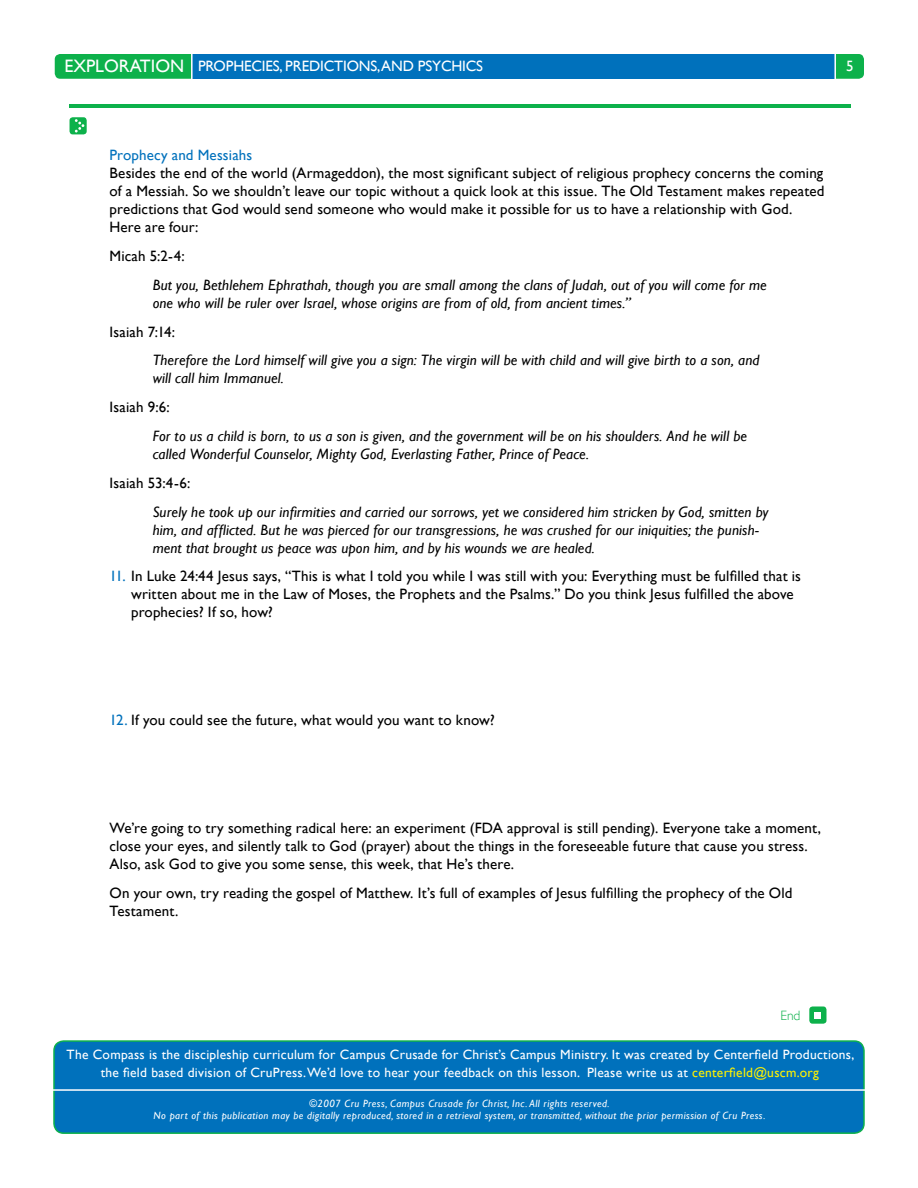
<style>
.page{position:relative;width:918px;height:1188px;background:#fff}
.page>*{position:absolute;margin:0;border:0;box-sizing:border-box;transform-origin:0 0}
.t1{font:18px "Gill Sans";color:#fff}
.t2{font:15px/18px "Gill Sans";letter-spacing:.01em;color:#000}
.t3{font:italic 15px/18px "Gill Sans";letter-spacing:.01em;color:#000}
.t4{font:15px "Gill Sans";color:#fff}
.t5{font:15px "Gill Sans";letter-spacing:.01em;color:#0071bc}
.t6{font:13.5px/18px "Gill Sans";letter-spacing:.02em;color:#fff;text-align:center}
.t7{font:300 13.5px "Gill Sans";color:#0db14b}
.t8{font:italic 10.5px/12.6px "Gill Sans";letter-spacing:.04em;color:#fff;text-align:center}
.s1{font-size:15px}
.s2{color:#0071bc}
.s3{color:#fff200}
</style>
<div class="page">
<div style="left:54px;top:1041px;width:810px;height:92px;background:#0071bc;border-radius:10px"></div>
<div style="left:53px;top:1040px;width:812px;height:94px;border:2px solid #0db14b;border-radius:10px"></div>
<hr style="left:50px;top:1089px;width:818px;height:2px;background:#fff">
<div style="left:55px;top:54px;width:809px;height:25px;background:#0db14b;border-radius:5px"></div>
<div style="left:191px;top:54px;width:644px;height:25px;background:#0071bc"></div>
<hr style="left:834px;top:52px;width:2px;height:29px;background:#fff">
<hr style="left:191px;top:50px;width:2px;height:30px;background:#fff">
<hr style="left:69px;top:105px;width:781px;height:3px;background:#0db14b">
<div style="left:809px;top:1006px;width:18px;height:18px;background:#0db14b;border-radius:3px"></div>
<div style="left:814px;top:1012px;width:7px;height:7px;background:#fff"></div>
<div style="left:70px;top:117px;width:17px;height:17px;background:#0db14b;border-radius:3px"></div>
<svg style="left:75px;top:119px;width:9px;height:14px"></svg>
<p class="t1" style="left:64px;top:56px;width:151px">EXPLORATION <span class="s1">Prophecies</span></p>
<p class="t4" style="left:280px;top:57px;width:23px">, Predictions</p>
<p class="t4" style="left:377px;top:57px;width:16px">,and</p>
<p class="t4" style="left:418px;top:57px;width:17px">Psychics</p>
<p class="t4" style="left:846px;top:58px;width:9px">5</p>
<p class="t5" style="left:110px;top:146px;width:144px">Prophecy and Messiahs</p>
<p class="t2" style="left:110px;top:164px;width:717px">Besides the end of the world (Armageddon), the most significant subject of religious prophecy concerns the coming of a Messiah. So we shouldn’t leave our topic without a quick look at this issue. The Old Testament makes repeated predictions that God would send someone who would make it possible for us to have a relationship with God.<br>Here are four:</p>
<p class="t2" style="left:110px;top:247px;width:77px">Micah 5:2-4:</p>
<p class="t3" style="left:153px;top:276px;width:616px">But you, Bethlehem Ephrathah, though you are small among the clans of Judah, out of you will come for me one who will be ruler over Israel, whose origins are from of old, from ancient times.”</p>
<p class="t2" style="left:110px;top:322px;width:67px">Isaiah 7:14:</p>
<p class="t3" style="left:153px;top:351px;width:608px">Therefore the Lord himself will give you a sign: The virgin will be with child and will give birth to a son, and will call him Immanuel.</p>
<p class="t2" style="left:110px;top:398px;width:62px">Isaiah 9:6:</p>
<p class="t3" style="left:153px;top:427px;width:596px">For to us a child is born, to us a son is given, and the government will be on his shoulders. And he will be called Wonderful Counselor, Mighty God, Everlasting Father, Prince of Peace.</p>
<p class="t2" style="left:110px;top:474px;width:83px">Isaiah 53:4-6:</p>
<p class="t3" style="left:153px;top:503px;width:617px">Surely he took up our infirmities and carried our sorrows, yet we considered him stricken by God, smitten by him, and afflicted. But he was pierced for our transgressions, he was crushed for our iniquities; the punish&shy;ment that brought us peace was upon him, and by his wounds we are healed.</p>
<p class="t2" style="left:131px;top:567px;width:671px;text-indent:-22px"><span class="s2">11.</span> I n Luke 24:44 Jesus says, “This is what I told you while I was still with you: Everything must be fulfilled that is written about me in the Law of Moses, the Prophets and the Psalms.” Do you think Jesus fulfilled the above prophecies? If so, how?</p>
<p class="t2" style="left:110px;top:711px;width:387px"><span class="s2">12.</span> If you could see the future, what would you want to know?</p>
<p class="t2" style="left:110px;top:819px;width:713px">We’re going to try something radical here: an experiment (FDA approval is still pending). Everyone take a moment, close your eyes, and silently talk to God (prayer) about the things in the foreseeable future that cause you stress.<br>Also, ask God to give you some sense, this week, that He’s there.</p>
<p class="t2" style="left:110px;top:884px;width:685px">On your own, try reading the gospel of Matthew. It’s full of examples of Jesus fulfilling the prophecy of the Old<br>Testament.</p>
<p class="t7" style="left:781px;top:1008px;width:21px">End</p>
<p class="t6" style="left:67px;top:1046px;width:789px">The Compass is the discipleship curriculum for Campus Crusade for Christ’s Campus Ministry. It was created by Centerfield Productions, the field based division of CruPress. We’d love to hear your feedback on this lesson. Please write us at <span class="s3">centerfield@uscm.org</span></p>
<p class="t8" style="left:154px;top:1097px;width:613px">©2007 Cru Press, Campus Crusade for Christ, Inc. All rights reserved.<br>No part of this publication may be digitally reproduced, stored in a retrieval system, or transmitted, without the prior permission of Cru Press.</p>
</div>
